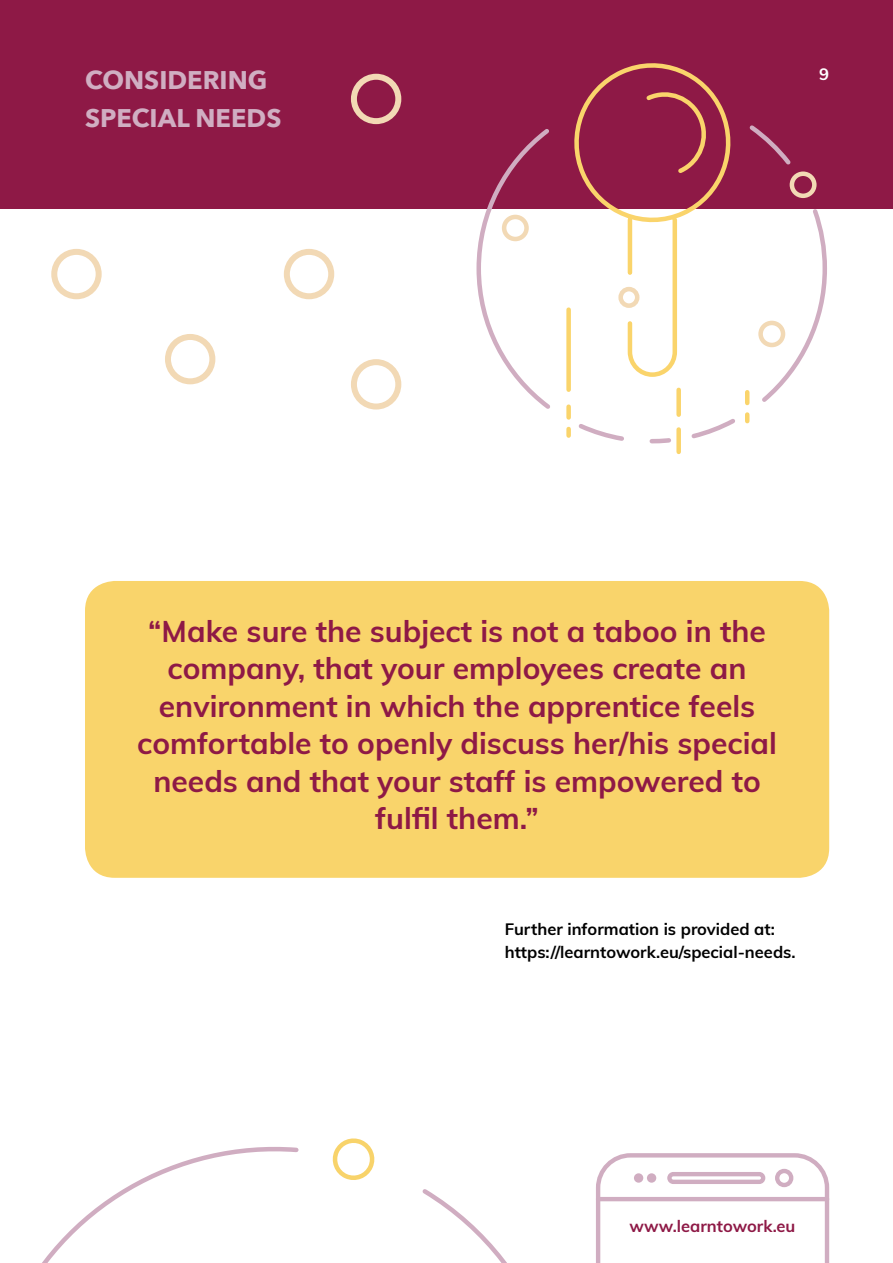
<style>
.page{position:relative;width:893px;height:1263px;background:#fff}
.page>*{position:absolute;margin:0;border:0;box-sizing:border-box;transform-origin:0 0}
.t1{font:700 30px/37.5px "Muli";color:#8e1946;text-align:center}
.t2{font:700 25.5px/37.5px "Avenir Next";color:#d0aec2}
.t3{font:700 16.5px/22.5px "Muli";color:#000}
.t4{font:700 16.5px "Muli";color:#8e1946}
.t5{font:700 16.5px "Muli";color:#fff}
</style>
<div class="page">
<div style="left:0;top:0;width:893px;height:208px;background:#8e1946"></div>
<div style="left:85px;top:581px;width:744px;height:297px;background:#f9d46b;border-radius:30px"></div>
<div style="left:351px;top:74px;width:50px;height:50px;border:6px solid #f2d9b5;border-radius:50%"></div>
<div style="left:351px;top:359px;width:50px;height:50px;border:6px solid #f2d9b5;border-radius:50%"></div>
<div style="left:284px;top:249px;width:50px;height:50px;border:6px solid #f2d9b5;border-radius:50%"></div>
<div style="left:165px;top:334px;width:50px;height:50px;border:6px solid #f2d9b5;border-radius:50%"></div>
<div style="left:51px;top:249px;width:51px;height:50px;border:6px solid #f2d9b5;border-radius:50%"></div>
<svg style="left:42px;top:1147px;width:465px;height:116px"></svg>
<svg style="left:331px;top:1138px;width:45px;height:42px"></svg>
<svg style="left:474px;top:125px;width:355px;height:284px"></svg>
<svg style="left:560px;top:63px;width:192px;height:391px"></svg>
<div style="left:618px;top:287px;width:21px;height:21px;border:4px solid #f2d9b5;border-radius:50%"></div>
<svg style="left:596px;top:1153px;width:233px;height:110px"></svg>
<div style="left:647px;top:1173px;width:9px;height:10px;background:#d0adc1;border-radius:50%"></div>
<div style="left:634px;top:1173px;width:9px;height:10px;background:#d0adc1;border-radius:50%"></div>
<p class="t2" style="left:85px;top:61px;width:198px">CONSIDERING<br>SPECIAL NEEDS</p>
<p class="t5" style="left:819px;top:62px;width:11px">9</p>
<p class="t1" style="left:137px;top:611px;width:641px">“Make sure the subject is not a taboo in the company, that your employees create an environment in which the apprentice feels comfortable to openly discuss her/his special needs and that your staff is empowered to fulfil them.”</p>
<p class="t3" style="left:505px;top:917px;width:292px">Further information is provided at: https://learntowork.eu/special-needs.</p>
<p class="t4" style="left:630px;top:1214px;width:167px">www.learntowork.eu</p>
</div>
